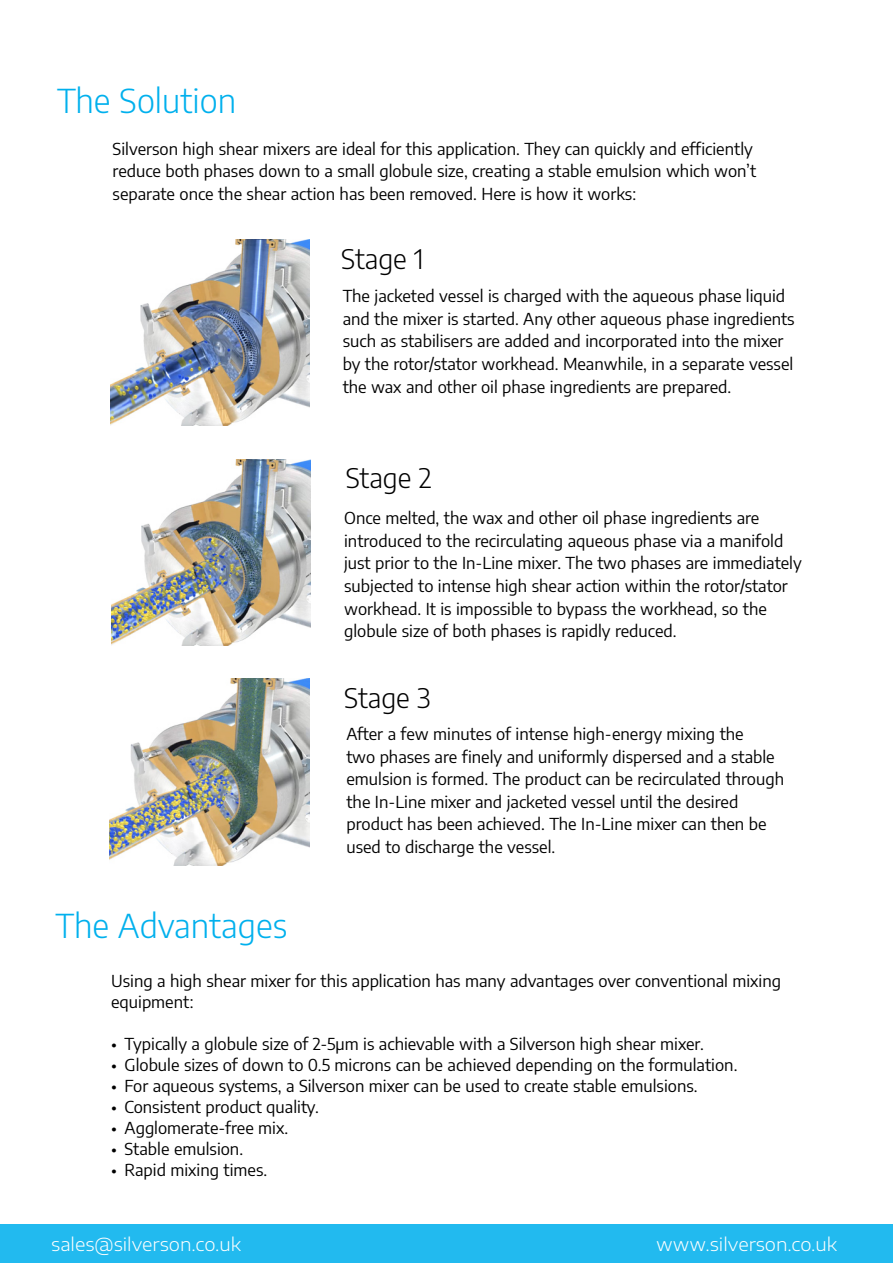
<style>
.page{position:relative;width:893px;height:1263px;background:#fff}
.page>*{position:absolute;margin:0;border:0;box-sizing:border-box;transform-origin:0 0}
.t1{font:300 33px "Encode Sans";color:#00b0ed}
.t2{font:300 27px "Encode Sans";color:#000}
.t3{font:300 18px "Encode Sans Expanded";color:#fff}
.t4{font:16.5px/22.5px "Encode Sans";color:#000}
</style>
<div class="page">
<img style="left:111px;top:460px;width:199px;height:186px">
<img style="left:110px;top:240px;width:199px;height:185px">
<img style="left:110px;top:678px;width:199px;height:188px">
<div style="left:0;top:1224px;width:893px;height:39px;background:#22baef"></div>
<h1 class="t1" style="left:57px;top:78px;width:181px">The Solution</h1>
<p class="t4" style="left:113px;top:137px;width:645px">Silverson high shear mixers are ideal for this application. They can quickly and efficiently reduce both phases down to a small globule size, creating a stable emulsion which won’t separate once the shear action has been removed. Here is how it works:</p>
<h2 class="t2" style="left:341px;top:240px;width:84px">Stage 1</h2>
<p class="t4" style="left:343px;top:284px;width:453px">The jacketed vessel is charged with the aqueous phase liquid and the mixer is started. Any other aqueous phase ingredients such as stabilisers are added and incorporated into the mixer by the rotor/stator workhead. Meanwhile, in a separate vessel the wax and other oil phase ingredients are prepared.</p>
<h2 class="t2" style="left:346px;top:460px;width:88px">Stage 2</h2>
<p class="t4" style="left:344px;top:506px;width:459px">Once melted, the wax and other oil phase ingredients are introduced to the recirculating aqueous phase via a manifold just prior to the In-Line mixer. The two phases are immediately subjected to intense high shear action within the rotor/stator workhead. It is impossible to bypass the workhead, so the globule size of both phases is rapidly reduced.</p>
<h2 class="t2" style="left:344px;top:679px;width:88px">Stage 3</h2>
<h1 class="t1" style="left:55px;top:903px;width:233px">The Advantages</h1>
<p class="t4" style="left:346px;top:722px;width:439px">After a few minutes of intense high-energy mixing the<br>two phases are finely and uniformly dispersed and a stable emulsion is formed. The product can be recirculated through the In-Line mixer and jacketed vessel until the desired product has been achieved. The In-Line mixer can then be used to discharge the vessel.</p>
<p class="t4" style="left:111px;top:969px;width:671px;line-height:21px">Using a high shear mixer for this application has many advantages over conventional mixing equipment:</p>
<p class="t4" style="left:111px;top:1032px;width:594px">• Typically a globule size of 2-5μm is achievable with a Silverson high shear mixer.</p>
<p class="t4" style="left:111px;top:1053px;width:628px">• Globule sizes of down to 0.5 microns can be achieved depending on the formulation.</p>
<p class="t4" style="left:111px;top:1074px;width:588px">• For aqueous systems, a Silverson mixer can be used to create stable emulsions.</p>
<p class="t4" style="left:111px;top:1095px;width:209px">• Consistent product quality.</p>
<p class="t4" style="left:111px;top:1116px;width:179px">• Agglomerate-free mix.</p>
<p class="t4" style="left:111px;top:1137px;width:134px">• Stable emulsion.</p>
<p class="t4" style="left:111px;top:1158px;width:158px">• Rapid mixing times.</p>
<p class="t3" style="left:51px;top:1232px;width:191px">sales@silverson.co.uk</p>
<p class="t3" style="left:656px;top:1232px;width:182px">www.silverson.co.uk</p>
</div>
